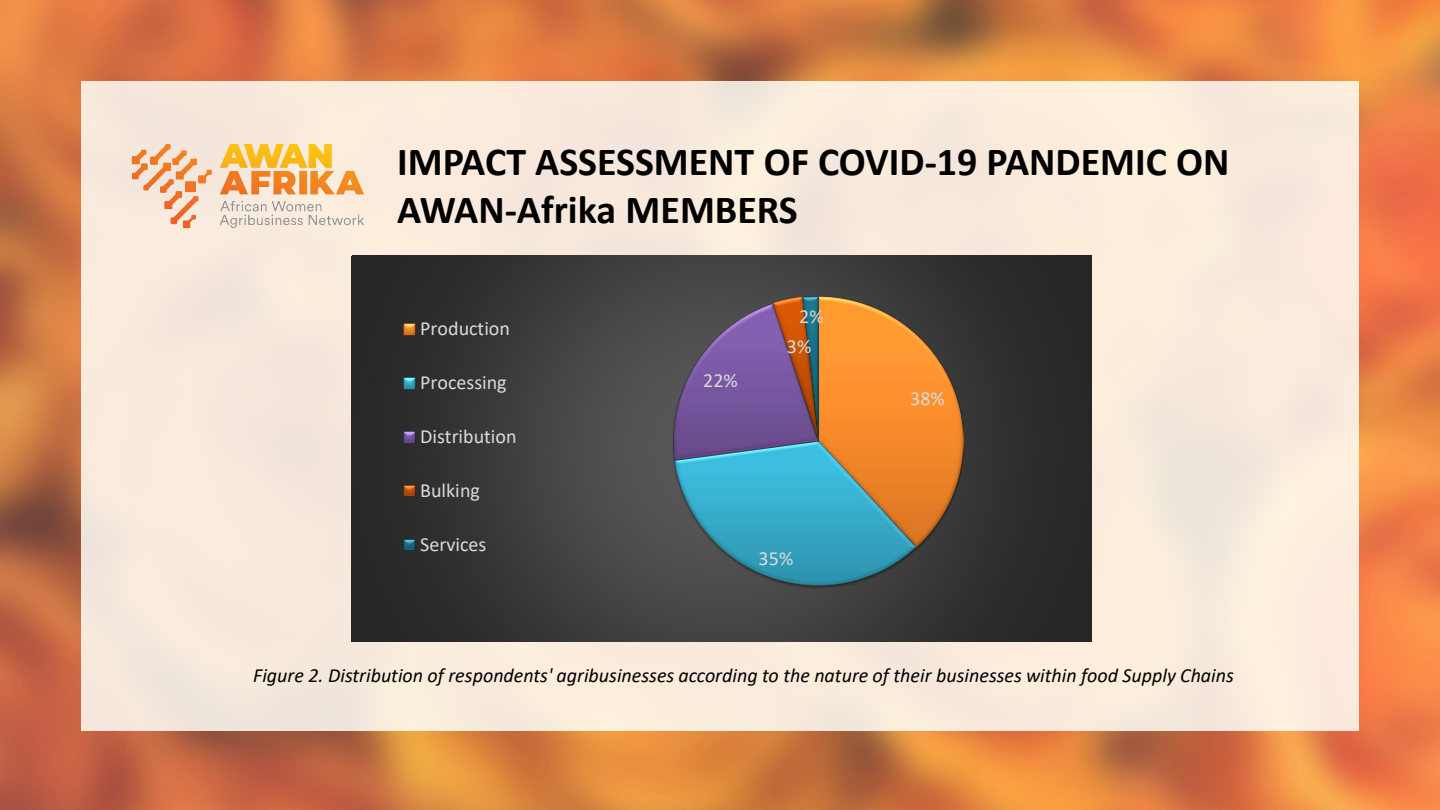
<style>
.page{position:relative;width:1440px;height:810px;background:#fff}
.page>*{position:absolute;margin:0;border:0;box-sizing:border-box;transform-origin:0 0}
.t1{font:700 40px/48px "Calibri";color:#000}
.t2{font:italic 20px "Calibri";color:#000}
.t3{font:20px "Calibri";color:#dadada}
</style>
<div class="page">
<img style="left:0;top:0;width:1440px;height:810px">
<div style="left:81px;top:81px;width:1277px;height:649px;background:#f9eadc"></div>
<img style="left:131px;top:143px;width:261px;height:113px">
<svg style="left:351px;top:256px;width:741px;height:386px"></svg>
<img style="left:822px;top:295px;width:144px;height:257px">
<img style="left:672px;top:465px;width:248px;height:126px">
<img style="left:670px;top:302px;width:99px;height:163px">
<img style="left:819px;top:296px;width:144px;height:252px">
<img style="left:675px;top:441px;width:242px;height:145px">
<img style="left:673px;top:303px;width:146px;height:158px">
<img style="left:773px;top:297px;width:30px;height:144px">
<img style="left:803px;top:296px;width:16px;height:145px">
<svg style="left:404px;top:324px;width:11px;height:12px"></svg>
<svg style="left:404px;top:378px;width:11px;height:11px"></svg>
<svg style="left:404px;top:432px;width:11px;height:11px"></svg>
<svg style="left:404px;top:485px;width:11px;height:12px"></svg>
<svg style="left:404px;top:539px;width:11px;height:12px"></svg>
<p class="t1" style="left:397px;top:137px;width:834px">IMPACT ASSESSMENT OF COVID-19 PANDEMIC ON<br>AWAN-Afrika MEMBERS</p>
<p class="t3" style="left:420px;top:315px;width:91px">Production</p>
<p class="t3" style="left:420px;top:369px;width:88px">Processing</p>
<p class="t3" style="left:420px;top:423px;width:98px">Distribution</p>
<p class="t3" style="left:420px;top:476px;width:61px">Bulking</p>
<p class="t3" style="left:420px;top:530px;width:68px">Services</p>
<p class="t3" style="left:703px;top:366px;width:36px">22%</p>
<p class="t3" style="left:799px;top:302px;width:26px">2%</p>
<p class="t3" style="left:787px;top:332px;width:26px">3%</p>
<p class="t3" style="left:759px;top:545px;width:36px">35%</p>
<p class="t3" style="left:910px;top:385px;width:36px">38%</p>
<p class="t2" style="left:253px;top:662px;width:982px">Figure 2. Distribution of respondents' agribusinesses according to the nature of their businesses within food Supply Chains</p>
</div>
